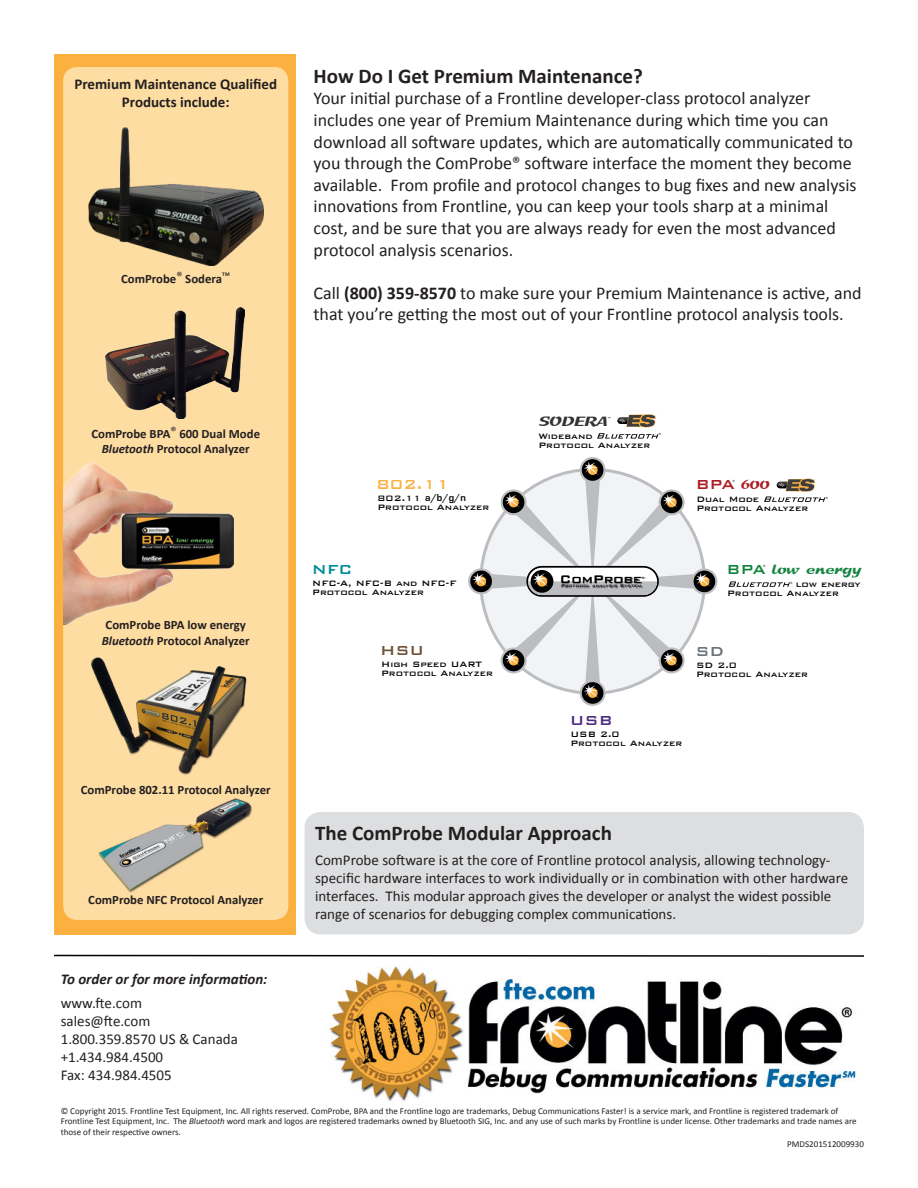
<style>
.page{position:relative;width:918px;height:1188px;background:#fff}
.page>*{position:absolute;margin:0;border:0;box-sizing:border-box;transform-origin:0 0}
.t1{font:700 21px "Calibri";color:#231f20}
.t2{font:18px/21.6px "Calibri";color:#231f20}
.t3{font:500 17.4px "Bank Gothic BT";color:#fbb03f}
.t4{font:500 17.4px "Bank Gothic BT";color:#ac1e23}
.t5{font:500 17.4px "Bank Gothic BT";color:#705237}
.t6{font:500 17.4px "Bank Gothic BT";color:#4f2d82}
.t7{font:500 17.4px "Bank Gothic BT";color:#008b98}
.t8{font:500 17.4px "Bank Gothic BT";color:#6a747b}
.t9{font:15px/18px "Calibri";color:#231f20}
.t10{font:700 15px/18px "Calibri";color:#231f20;text-align:center}
.t11{font:italic 700 15px "Calibri";color:#231f20}
.t12{font:14.55px "Splash";color:#138540}
.t13{font:500 14.55px "Bank Gothic BT";color:#000001}
.t14{font:14.55px "Splash";color:#333434}
.t15{font:700 12.75px/15.3px "Calibri";color:#231f20;text-align:center}
.t16{font:500 10.5px "Bank Gothic BT";color:#050504}
.t17{font:500 10.35px "Bank Gothic BT";color:#050504}
.t18{font:700 10.35px "Eurostile";color:#050504}
.t19{font:9px/10.8px "Calibri";color:#231f20}
.t20{font:6.15px "Myriad Pro";color:#000001}
.t21{font:500 5.4px "Bank Gothic BT";color:#000001}
.t22{font:500 4.2px "Bank Gothic BT";color:#050504}
.t23{font:500 3px "Bank Gothic BT";color:#050504}
.s1{font-style:italic}
.s2{font-size:16.5px}
.s3{font-weight:700}
.s4{font-family:"Bank Gothic BT";font-weight:500}
.s5{font-family:"Splash";font-weight:400;font-size:14.55px}
.s6{font-family:"Bank Gothic BT";font-weight:500;font-size:17.4px}
</style>
<div class="page">
<div style="left:305px;top:812px;width:559px;height:122px;background:#dddee0;border-radius:16px"></div>
<div style="left:54px;top:54px;width:242px;height:880px;background:#fbb03f"></div>
<div style="left:63px;top:67px;width:225px;height:853px;background:#fedda3;border-radius:14px"></div>
<svg style="left:54px;top:954px;width:810px;height:3px"></svg>
<svg style="left:468px;top:457px;width:249px;height:249px"></svg>
<svg style="left:729px;top:581px;width:61px;height:6px"></svg>
<svg style="left:597px;top:433px;width:61px;height:6px"></svg>
<svg style="left:617px;top:414px;width:39px;height:13px"></svg>
<svg style="left:764px;top:479px;width:61px;height:23px"></svg>
<img style="left:329px;top:966px;width:527px;height:136px">
<img style="left:91px;top:657px;width:156px;height:118px">
<img style="left:99px;top:798px;width:154px;height:94px">
<img style="left:105px;top:307px;width:140px;height:111px">
<img style="left:63px;top:463px;width:170px;height:162px">
<img style="left:89px;top:127px;width:174px;height:139px">
<p class="t10" style="left:74px;top:75px;width:204px">Premium Maintenance Qualified<br>Products include:</p>
<p class="t15" style="left:121px;top:272px;width:111px">ComProbe<sup>®</sup> Sodera<sup>™</sup></p>
<p class="t15" style="left:91px;top:427px;width:170px">ComProbe BPA<sup>®</sup> 600 Dual Mode<br><span class="s1">Bluetooth</span> Protocol Analyzer</p>
<p class="t15" style="left:102px;top:619px;width:149px">ComProbe BPA low energy<br><span class="s1">Bluetooth</span> Protocol Analyzer</p>
<p class="t15" style="left:81px;top:783px;width:191px">ComProbe 802.11 Protocol Analyzer</p>
<p class="t15" style="left:88px;top:893px;width:176px">ComProbe NFC Protocol Analyzer</p>
<p class="t1" style="left:314px;top:68px;width:331px">How Do I Get Premium Maintenance?</p>
<p class="t2" style="left:314px;top:88px;width:544px">Your initial purchase of a Frontline developer-class protocol analyzer includes one year of Premium Maintenance during which time you can download all software updates, which are automatically communicated to you through the ComProbe<span class="s2">®</span> software interface the moment they become available. From profile and protocol changes to bug fixes and new analysis innovations from Frontline, you can keep your tools sharp at a minimal cost, and be sure that you are always ready for even the most advanced protocol analysis scenarios.</p>
<p class="t2" style="left:314px;top:283px;width:550px">Call <span class="s3">(800) 359-8570</span> to make sure your Premium Maintenance is active, and that you’re getting the most out of your Frontline protocol analysis tools.</p>
<p class="t14" style="left:539px;top:415px;width:70px">SODERA</p>
<p class="t22" style="left:607px;top:417px;width:5px">™</p>
<p class="t17" style="left:539px;top:431px;width:55px">Wideband</p>
<p class="t23" style="left:659px;top:433px;width:4px">®</p>
<p class="t17" style="left:539px;top:440px;width:113px">Protocol Analyzer</p>
<p class="t3" style="left:376px;top:477px;width:75px">802.11</p>
<p class="t17" style="left:378px;top:503px;width:113px">Protocol Analyzer</p>
<p class="t18" style="left:378px;top:494px;width:90px"><span class="s4">802.11</span> a/b/g/n</p>
<p class="t4" style="left:696px;top:477px;width:75px">BPA <span class="s5">600</span></p>
<p class="t17" style="left:696px;top:504px;width:113px">Protocol Analyzer</p>
<p class="t23" style="left:732px;top:480px;width:4px">®</p>
<p class="t17" style="left:696px;top:494px;width:64px">Dual Mode</p>
<p class="t23" style="left:826px;top:496px;width:4px">®</p>
<p class="t7" style="left:312px;top:562px;width:42px">NFC</p>
<p class="t17" style="left:312px;top:588px;width:113px">Protocol Analyzer</p>
<p class="t16" style="left:312px;top:579px;width:146px">NFC-A, NFC-B and NFC-F</p>
<p class="t13" style="left:560px;top:572px;width:83px">ComProbe</p>
<p class="t20" style="left:642px;top:575px;width:4px">®</p>
<p class="t21" style="left:561px;top:584px;width:82px">Protocol analysis System</p>
<p class="t12" style="left:727px;top:563px;width:136px"><span class="s6">BPA</span> low energy</p>
<p class="t17" style="left:727px;top:588px;width:113px">Protocol Analyzer</p>
<p class="t23" style="left:763px;top:565px;width:4px">®</p>
<p class="t23" style="left:790px;top:581px;width:4px">®</p>
<p class="t17" style="left:796px;top:579px;width:66px">low energy</p>
<p class="t5" style="left:380px;top:643px;width:46px">HSU</p>
<p class="t17" style="left:381px;top:660px;width:102px">High Speed UART</p>
<p class="t17" style="left:381px;top:669px;width:113px">Protocol Analyzer</p>
<p class="t8" style="left:695px;top:643px;width:30px">SD</p>
<p class="t17" style="left:696px;top:669px;width:113px">Protocol Analyzer</p>
<p class="t17" style="left:696px;top:660px;width:42px">SD 2.0</p>
<p class="t6" style="left:570px;top:713px;width:44px">USB</p>
<p class="t17" style="left:570px;top:739px;width:113px">Protocol Analyzer</p>
<p class="t16" style="left:570px;top:730px;width:51px">USB 2.0</p>
<p class="t1" style="left:315px;top:826px;width:298px">The ComProbe Modular Approach</p>
<p class="t9" style="left:315px;top:851px;width:535px">ComProbe software is at the core of Frontline protocol analysis, allowing technology&shy;specific hardware interfaces to work individually or in combination with other hardware interfaces. This modular approach gives the developer or analyst the widest possible range of scenarios for debugging complex communications.</p>
<p class="t11" style="left:61px;top:969px;width:208px">To order or for more information:</p>
<p class="t9" style="left:61px;top:994px;width:179px">www.fte.com<br>sales@fte.com<br>1.800.359.8570 US &amp; Canada +1.434.984.4500<br>Fax: 434.984.4505</p>
<p class="t19" style="left:61px;top:1105px;width:797px">© Copyright 2015. Frontline Test Equipment, Inc. All rights reserved. ComProbe, BPA and the Frontline logo are trademarks, Debug Communications Faster! is a service mark, and Frontline is registered trademark of<br>Frontline Test Equipment, Inc. The <span class="s1">Bluetooth</span> word mark and logos are registered trademarks owned by Bluetooth SIG, Inc. and any use of such marks by Frontline is under license. Other trademarks and trade names are those of their respective owners.</p>
<p class="t19" style="left:787px;top:1139px;width:78px">PMDS201512009930</p>
</div>
